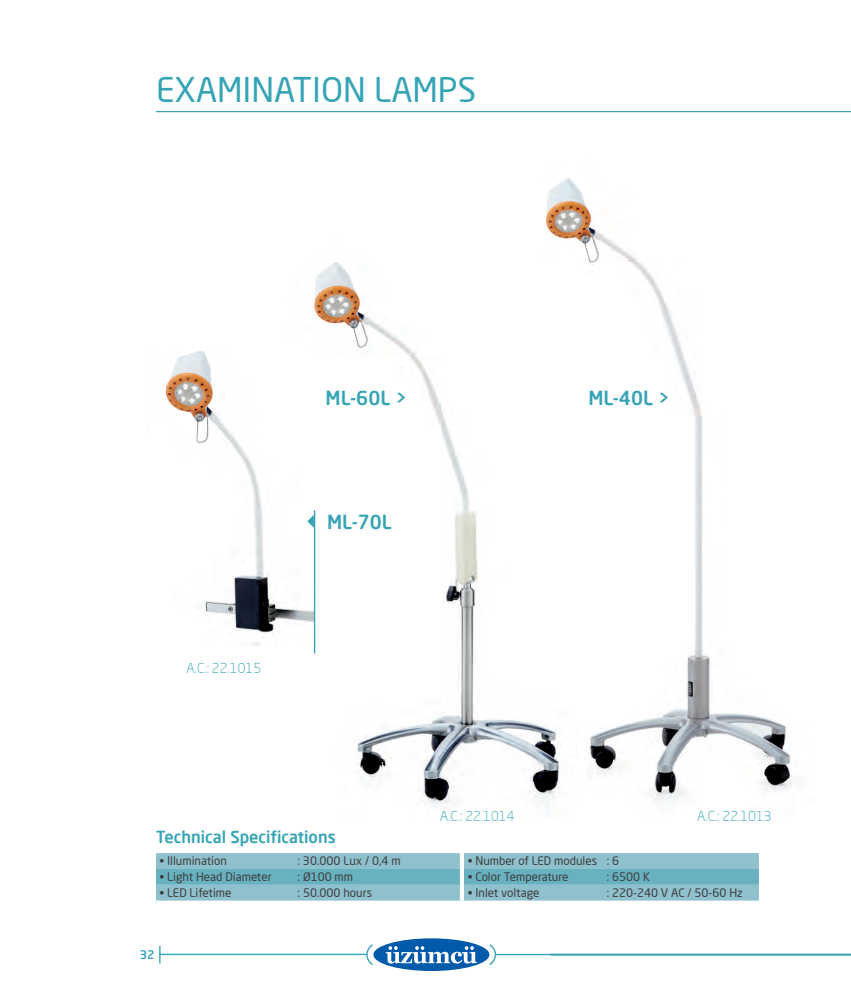
<style>
.page{position:relative;width:851px;height:1007px;background:#fff}
.page>*{position:absolute;margin:0;border:0;box-sizing:border-box;transform-origin:0 0}
.t1{font:33.38px "Neo Sans Pro";color:#36a4b5}
.t2{font:500 19.12px "Neo Sans Pro";color:#36a4b5}
.t3{font:500 16.38px "Neo Sans Pro";color:#36a4b5}
.t4{font:300 13.5px "Neo Sans Pro";color:#36a4b5}
.t5{font:500 11.75px "Neo Sans Pro";color:#36a4b5}
.t6{font:11.62px "Neo Sans Pro";color:#3e3e3f}
</style>
<div class="page">
<img style="left:313px;top:262px;width:229px;height:545px">
<img style="left:542px;top:178px;width:252px;height:629px">
<svg style="left:156px;top:853px;width:602px;height:47px;background:#81bcc8"></svg>
<hr style="left:460px;top:853px;width:4px;height:15px;background:#fff">
<hr style="left:460px;top:868px;width:4px;height:16px;background:#fff">
<hr style="left:460px;top:884px;width:4px;height:16px;background:#fff">
<img style="left:165px;top:351px;width:148px;height:294px">
<svg style="left:307px;top:514px;width:7px;height:13px"></svg>
<hr style="left:314px;top:510px;width:1px;height:143px;background:#36a4b5">
<svg style="left:488px;top:944px;width:362px;height:21px"></svg>
<svg style="left:365px;top:944px;width:9px;height:21px"></svg>
<div style="left:373px;top:938px;width:116px;height:32px;background:#015aaa;border-radius:50%"></div>
<svg style="left:385px;top:946px;width:92px;height:17px"></svg>
<svg style="left:159px;top:945px;width:1px;height:18px"></svg>
<hr style="left:160px;top:953px;width:207px;height:1px;background:#36a4b5">
<svg style="left:156px;top:111px;width:694px;height:2px"></svg>
<h1 class="t1" style="left:156px;top:69px;width:321px">EXAMINATION LAMPS</h1>
<h2 class="t2" style="left:325px;top:385px;width:83px">ML-60L &gt;</h2>
<p class="t4" style="left:186px;top:659px;width:76px">A.C.: 22.1015</p>
<h2 class="t2" style="left:327px;top:510px;width:66px">ML-70L</h2>
<h2 class="t2" style="left:588px;top:385px;width:83px">ML-40L &gt;</h2>
<h3 class="t3" style="left:156px;top:826px;width:181px">Technical Specifications</h3>
<p class="t4" style="left:440px;top:807px;width:76px">A.C.: 22.1014</p>
<p class="t4" style="left:697px;top:807px;width:76px">A.C.: 22.1013</p>
<p class="t6" style="left:159px;top:853px;width:69px">• Illumination</p>
<p class="t6" style="left:297px;top:853px;width:105px">: 30.000 Lux / 0,4 m</p>
<p class="t6" style="left:467px;top:853px;width:153px">• Number of LED modules : 6</p>
<p class="t6" style="left:159px;top:869px;width:114px">• Light Head Diameter</p>
<p class="t6" style="left:297px;top:869px;width:57px">: Ø100 mm</p>
<p class="t6" style="left:467px;top:869px;width:102px">• Color Temperature</p>
<p class="t6" style="left:606px;top:869px;width:45px">: 6500 K</p>
<p class="t6" style="left:159px;top:885px;width:73px">• LED Lifetime</p>
<p class="t6" style="left:297px;top:885px;width:76px">: 50.000 hours</p>
<p class="t6" style="left:467px;top:885px;width:73px">• Inlet voltage</p>
<p class="t6" style="left:606px;top:885px;width:137px">: 220-240 V AC / 50-60 Hz</p>
<p class="t5" style="left:140px;top:947px;width:16px">32</p>
</div>
